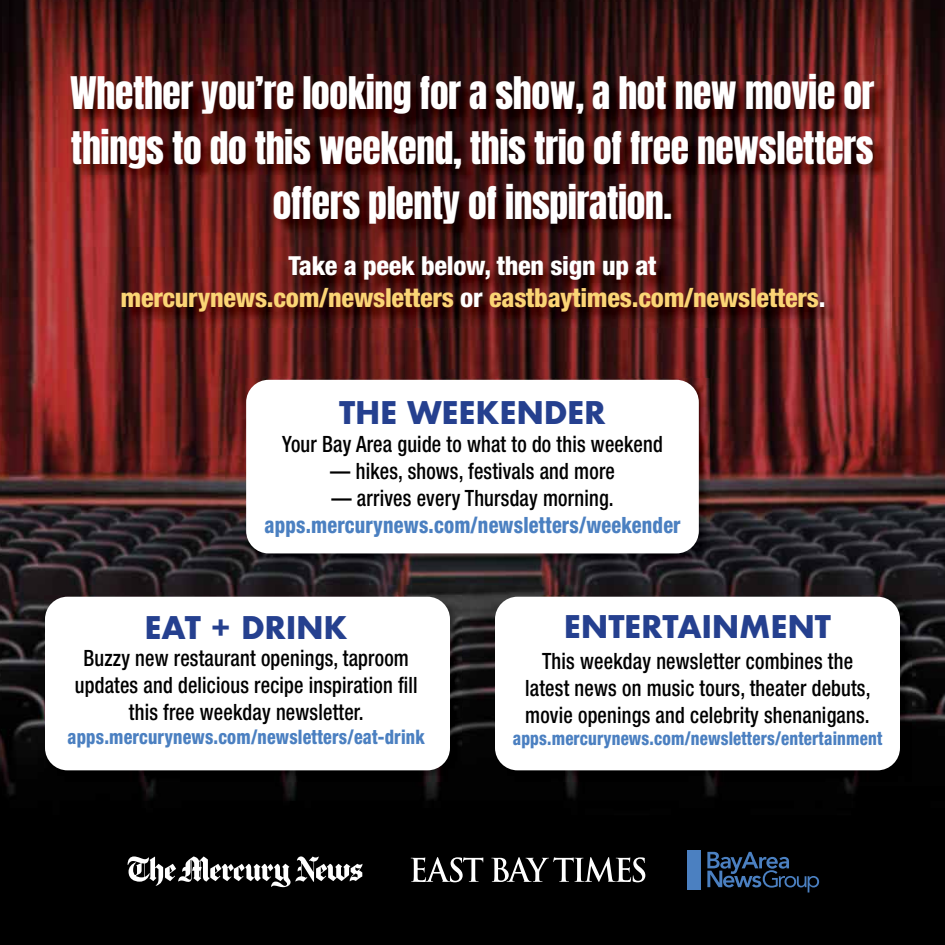
<style>
.page{position:relative;width:945px;height:945px;background:#fff}
.page>*{position:absolute;margin:0;border:0;box-sizing:border-box;transform-origin:0 0}
.t1{font:37.5px/55px "Anton";letter-spacing:-.01em;color:#fff;text-align:center}
.t2{font:700 30.38px "Futura";letter-spacing:-.01em;color:#25408f}
.t3{font:800 condensed 26.25px/31.5px "Helvetica Neue LT Std";letter-spacing:-.01em;color:#fbd575;text-align:center}
.t4{font:500 condensed 22.5px/27px "Helvetica Neue LT Std";letter-spacing:.01em;color:#000;text-align:center;scale:.9 1}
.t5{font:800 condensed 22.5px "Helvetica Neue LT Std";letter-spacing:.01em;color:#4b80c1;scale:.9 1}
.t6{font:800 condensed 20px "Helvetica Neue LT Std";letter-spacing:.01em;color:#4b80c1;scale:.9 1}
.t7{font:800 condensed 18.75px "Helvetica Neue LT Std";letter-spacing:.01em;color:#4b80c1;scale:.9 1}
.s1{color:#fff}
</style>
<div class="page">
<img style="left:0;top:0;width:945px;height:945px">
<img style="left:245px;top:379px;width:465px;height:185px">
<div style="left:246px;top:380px;width:453px;height:173px;background:#fff;border-radius:22px"></div>
<img style="left:72px;top:75px;width:819px;height:253px">
<svg style="left:128px;top:856px;width:235px;height:31px"></svg>
<svg style="left:411px;top:857px;width:72px;height:25px"></svg>
<svg style="left:491px;top:857px;width:154px;height:25px"></svg>
<svg style="left:707px;top:852px;width:112px;height:41px;background:#142335"></svg>
<div style="left:688px;top:851px;width:13px;height:39px;background:#4b80c1"></div>
<img style="left:44px;top:596px;width:417px;height:185px">
<div style="left:45px;top:597px;width:405px;height:173px;background:#fff;border-radius:22px"></div>
<img style="left:494px;top:596px;width:417px;height:185px">
<div style="left:495px;top:597px;width:405px;height:173px;background:#fff;border-radius:22px"></div>
<h1 class="t1" style="left:70px;top:68px;width:806px">Whether you’re looking for a show, a hot new movie or things to do this weekend, this trio of free newsletters offers plenty of inspiration.</h1>
<p class="t3" style="left:120px;top:250px;width:707px"><span class="s1">Take a peek below, then sign up at </span>mercurynews.com/newsletters <span class="s1">or</span> eastbaytimes.com/newsletters<span class="s1">.</span></p>
<h2 class="t2" style="left:339px;top:391px;width:268px">THE WEEKENDER</h2>
<p class="t4" style="left:282px;top:430px;width:424px">Your Bay Area guide to what to do this weekend</p>
<p class="t4" style="left:330px;top:457px;width:318px">— hikes, shows, festivals and more</p>
<p class="t4" style="left:331px;top:484px;width:315px">— arrives every Thursday morning.</p>
<p class="t5" style="left:264px;top:511px;width:464px">apps.mercurynews.com/newsletters/weekender</p>
<h2 class="t2" style="left:145px;top:605px;width:205px">EAT + DRINK</h2>
<p class="t4" style="left:75px;top:645px;width:382px">Buzzy new restaurant openings, taproom updates and delicious recipe inspiration ll this free weekday newsletter.</p>
<p class="t6" style="left:68px;top:725px;width:398px">apps.mercurynews.com/newsletters/eat-drink</p>
<h2 class="t2" style="left:564px;top:604px;width:269px">ENTERTAINMENT</h2>
<p class="t4" style="left:525px;top:647px;width:385px">This weekday newsletter combines the latest news on music tours, theater debuts, movie openings and celebrity shenanigans.</p>
<p class="t7" style="left:513px;top:727px;width:412px">apps.mercurynews.com/newsletters/entertainment</p>
</div>
